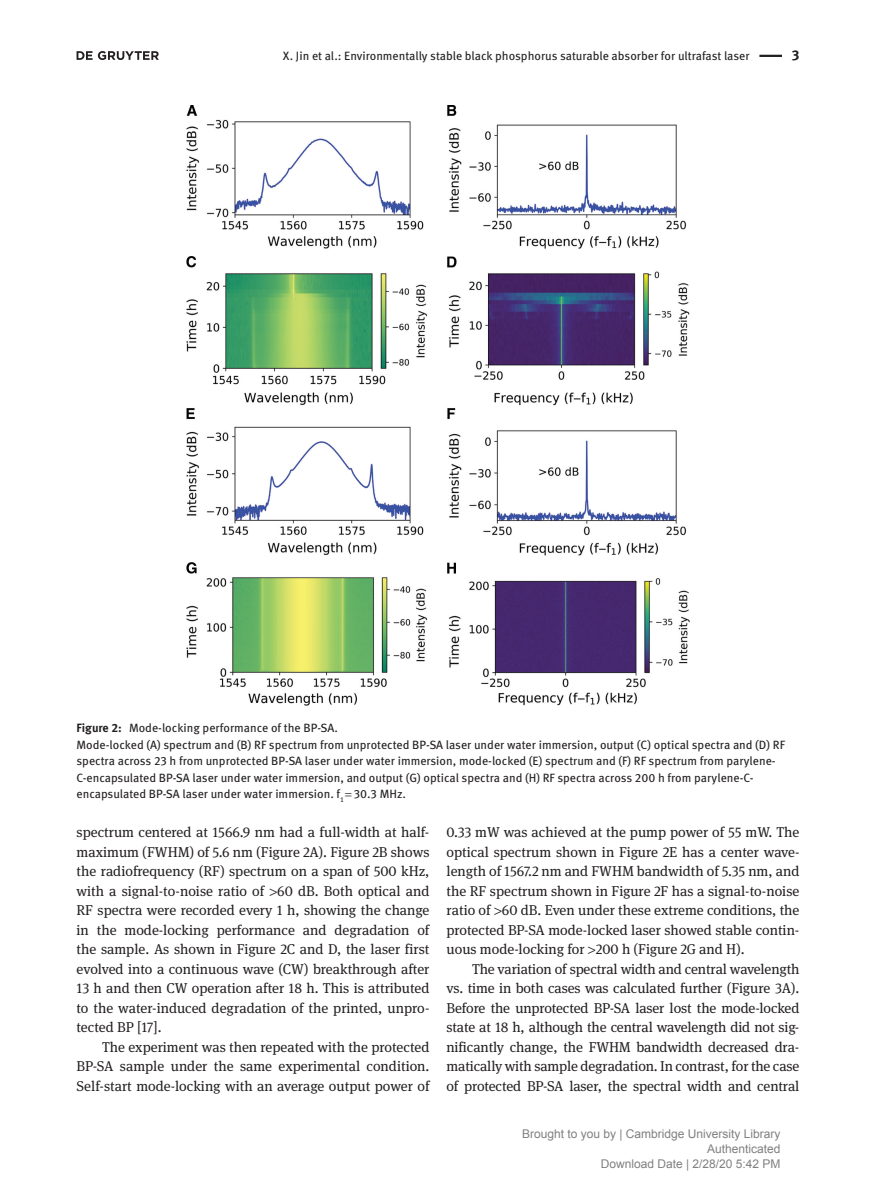
<style>
.page{position:relative;width:893px;height:1191px;background:#fff}
.page>*{position:absolute;margin:0;border:0;box-sizing:border-box;transform-origin:0 0}
.t1{font:14.25px/19.5px "DG Meta Serif Science";color:#231f20;text-align:justify}
.t2{font:700 14.25px "DG Meta Science";color:#231f20}
.t3{font:12px/16.5px "DG Meta Science";color:#231f20}
.t4{font:12px/15px "Arial";color:#808080;text-align:right}
.s1{font-weight:700}
</style>
<div class="page">
<hr style="left:759px;top:55px;width:23px;height:2px;background:#231f20">
<img style="left:187px;top:105px;width:502px;height:601px">
<svg style="left:77px;top:51px;width:82px;height:9px"></svg>
<p class="t3" style="left:283px;top:47px;width:468px">X. Jin et al.: Environmentally stable black phosphorus saturable absorber for ultrafast laser</p>
<p class="t2" style="left:792px;top:44px;width:9px">3</p>
<p class="t3" style="left:77px;top:719px;width:710px"><span class="s1">Figure 2:</span> Mode-locking performance of the BP-SA.<br>Mode-locked (A) spectrum and (B) RF spectrum from unprotected BP-SA laser under water immersion, output (C) optical spectra and (D) RF spectra across 23 h from unprotected BP-SA laser under water immersion, mode-locked (E) spectrum and (F) RF spectrum from parylene-C-encapsulated BP-SA laser under water immersion, and output (G) optical spectra and (H) RF spectra across 200 h from parylene-C&shy;encapsulated BP-SA laser under water immersion. f<sub>1</sub> 30.3 MHz.</p>
<p class="t1" style="left:77px;top:822px;width:354px">spectrum centered at 1566.9 nm had a full-width at half&shy;maximum (FWHM) of 5.6 nm (Figure 2A). Figure 2B shows the radiofrequency (RF) spectrum on a span of 500 kHz, with a signal-to-noise ratio of 60 dB. Both optical and RF spectra were recorded every 1 h, showing the change in the mode-locking performance and degradation of the sample. As shown in Figure 2C and D, the laser first evolved into a continuous wave (CW) breakthrough after 13 h and then CW operation after 18 h. This is attributed to the water-induced degradation of the printed, unpro&shy;tected BP [17].</p>
<p class="t1" style="left:77px;top:1037px;width:354px;text-indent:26px">The experiment was then repeated with the protected BP-SA sample under the same experimental condition.<br>Self-start mode-locking with an average output power of</p>
<p class="t1" style="left:446px;top:822px;width:354px">0.33 mW was achieved at the pump power of 55 mW. The optical spectrum shown in Figure 2E has a center wave&shy;length of 1567.2 nm and FWHM bandwidth of 5.35 nm, and the RF spectrum shown in Figure 2F has a signal-to-noise ratio of 60 dB. Even under these extreme conditions, the protected BP-SA mode-locked laser showed stable contin&shy;uous mode-locking for 200 h (Figure 2G and H).</p>
<p class="t1" style="left:446px;top:959px;width:354px;text-indent:26px">The variation of spectral width and central wavelength vs. time in both cases was calculated further (Figure 3A).<br>Before the unprotected BP-SA laser lost the mode-locked state at 18 h, although the central wavelength did not sig&shy;nificantly change, the FWHM bandwidth decreased dra&shy;matically with sample degradation. In contrast, for the case of protected BP-SA laser, the spectral width and central</p>
<p class="t4" style="left:522px;top:1127px;width:260px">Brought to you by | Cambridge University Library<br>Authenticated<br>Download Date | 2/28/20 5:42 PM</p>
</div>
